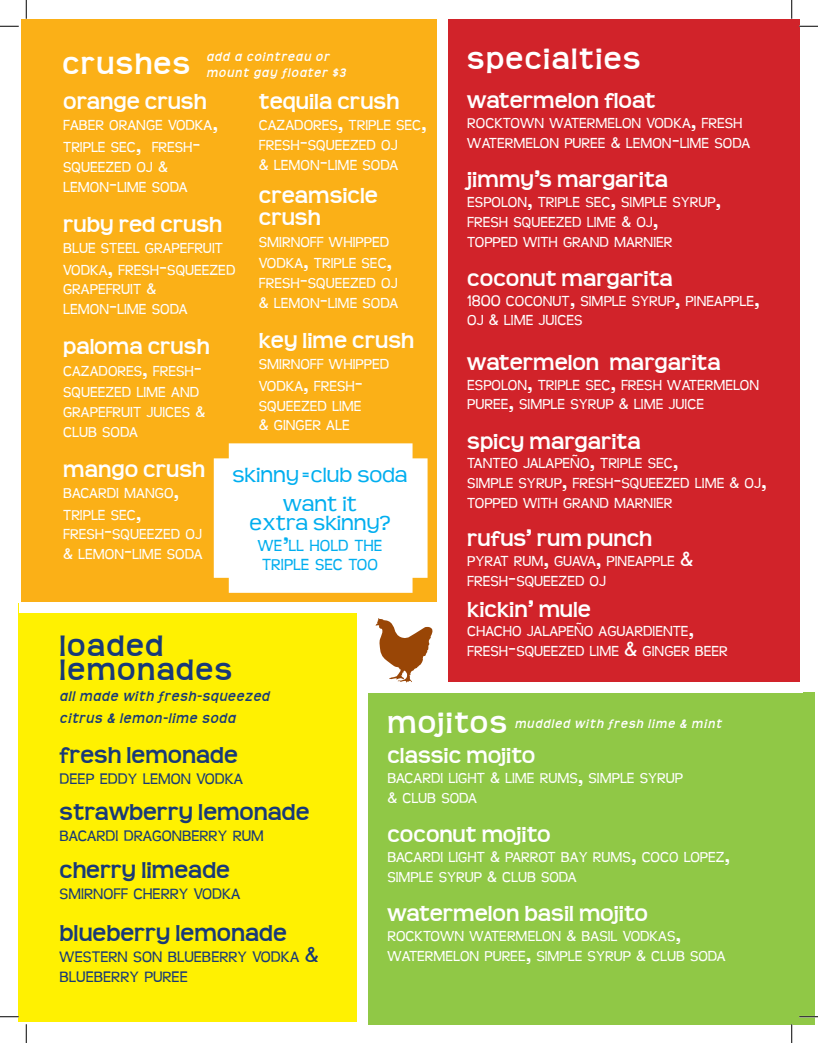
<style>
.page{position:relative;width:818px;height:1043px;background:#fff}
.page>*{position:absolute;margin:0;border:0;box-sizing:border-box;transform-origin:0 0}
.t1{font:700 29.12px "Teen";letter-spacing:.05em;color:#fff}
.t2{font:700 29.12px/24.1px "Teen";letter-spacing:.05em;color:#183978}
.t3{font:700 22.5px "Teen";color:#183978}
.t4{font:700 21.38px/22px "Teen";color:#fff}
.t5{font:21.25px/28.5px "Teen";color:#00aeef;text-align:center}
.t6{font:16.62px/18.4px "Teen";color:#00aeef}
.t7{font:15.75px/20.9px "Teen";color:#183978}
.t8{font:15px/19.8px "Teen";color:#fff}
.t9{font:italic 700 13.75px/21.2px "Teen";letter-spacing:.07em;color:#183978}
.t10{font:italic 700 12.25px/15.9px "Teen";letter-spacing:.1em;color:#fff}
.s1{font-size:21.38px}
.s2{font-size:16px}
.s3{font-size:23.75px}
.s4{font-size:22.5px}
</style>
<div class="page">
<div style="left:443px;top:19px;width:356px;height:673px;background:#d1232a"></div>
<div style="left:18px;top:603px;width:344px;height:419px;background:#fff101"></div>
<div style="left:21px;top:19px;width:417px;height:587px;background:#fbb017"></div>
<div style="left:362px;top:692px;width:452px;height:332px;background:#90c846"></div>
<div style="left:20px;top:602px;width:423px;height:11px;background:#fff"></div>
<div style="left:437px;top:19px;width:11px;height:673px;background:#fff"></div>
<div style="left:362px;top:682px;width:440px;height:10px;background:#fff"></div>
<div style="left:357px;top:613px;width:10px;height:426px;background:#fff"></div>
<div style="left:214px;top:443px;width:213px;height:150px;background:#fff"></div>
<svg style="left:375px;top:618px;width:57px;height:64px"></svg>
<svg style="left:0;top:25px;width:19px;height:2px"></svg>
<svg style="left:799px;top:25px;width:19px;height:2px"></svg>
<svg style="left:0;top:1016px;width:19px;height:1px"></svg>
<svg style="left:799px;top:1015px;width:19px;height:2px"></svg>
<svg style="left:25px;top:0;width:2px;height:19px"></svg>
<svg style="left:25px;top:1024px;width:2px;height:18px"></svg>
<svg style="left:791px;top:0;width:1px;height:19px"></svg>
<svg style="left:790px;top:1024px;width:2px;height:18px"></svg>
<h1 class="t1" style="left:467px;top:42px;width:175px">specialties</h1>
<h3 class="t4" style="left:467px;top:90px;width:190px">watermelon float</h3>
<p class="t8" style="left:467px;top:113px;width:284px">ROCKTOWN WATERMELON VODKA<span class="s1">,</span> FRESH<br>WATERMELON PUREE <span class="s2">&amp;</span> LEMON<span class="s1">-</span>LIME SODA</p>
<h3 class="t4" style="left:467px;top:169px;width:202px">jimmy’s margarita</h3>
<p class="t8" style="left:467px;top:192px;width:255px">ESPOLON<span class="s1">,</span> TRIPLE SEC<span class="s1">,</span> SIMPLE SYRUP<span class="s1">,<br></span>FRESH SQUEEZED LIME <span class="s2">&amp;</span> OJ<span class="s1">,<br></span>TOPPED WITH GRAND MARNIER</p>
<h3 class="t4" style="left:467px;top:268px;width:207px">coconut margarita</h3>
<p class="t8" style="left:467px;top:291px;width:294px"><span class="s2">1800</span> COCONUT<span class="s1">,</span> SIMPLE SYRUP<span class="s1">,</span> PINEAPPLE<span class="s1">,<br></span>OJ <span class="s2">&amp;</span> LIME JUICES</p>
<h3 class="t4" style="left:467px;top:352px;width:255px">watermelon margarita</h3>
<p class="t8" style="left:467px;top:375px;width:293px">ESPOLON<span class="s1">,</span> TRIPLE SEC<span class="s1">,</span> FRESH WATERMELON<br>PUREE<span class="s1">,</span> SIMPLE SYRUP <span class="s2">&amp;</span> LIME JUICE</p>
<h3 class="t4" style="left:467px;top:430px;width:175px">spicy margarita</h3>
<p class="t8" style="left:467px;top:453px;width:301px">TANTEO JALAPEÑO<span class="s1">,</span> TRIPLE SEC<span class="s1">,<br></span>SIMPLE SYRUP<span class="s1">,</span> FRESH<span class="s1">-</span>SQUEEZED LIME <span class="s2">&amp;</span> OJ<span class="s1">,<br></span>TOPPED WITH GRAND MARNIER</p>
<h3 class="t4" style="left:467px;top:528px;width:186px">rufus’ rum punch</h3>
<p class="t8" style="left:467px;top:551px;width:227px">PYRAT RUM<span class="s1">,</span> GUAVA<span class="s1">,</span> PINEAPPLE <span class="s1">&amp;<br></span>FRESH<span class="s1">-</span>SQUEEZED OJ</p>
<h3 class="t4" style="left:467px;top:598px;width:125px">kickin’ mule</h3>
<p class="t8" style="left:467px;top:621px;width:262px">CHACHO JALAPEÑO AGUARDIENTE<span class="s1">,<br></span>FRESH<span class="s1">-</span>SQUEEZED LIME <span class="s1">&amp;</span> GINGER BEER</p>
<p class="t10" style="left:206px;top:49px;width:140px">add a cointreau or mount gay floater $3</p>
<h1 class="t1" style="left:62px;top:48px;width:129px">crushes</h1>
<h3 class="t4" style="left:259px;top:91px;width:142px">tequila crush</h3>
<p class="t8" style="left:259px;top:116px;width:169px">CAZADORES<span class="s1">,</span> TRIPLE SEC<span class="s1">,<br></span>FRESH<span class="s1">-</span>SQUEEZED OJ<br><span class="s2">&amp;</span> LEMON<span class="s1">-</span>LIME SODA</p>
<h3 class="t4" style="left:259px;top:185px;width:121px">creamsicle crush</h3>
<p class="t8" style="left:259px;top:231px;width:135px;line-height:21.4px">SMIRNOFF WHIPPED<br>VODKA<span class="s1">,</span> TRIPLE SEC<span class="s1">,</span></p>
<p class="t8" style="left:259px;top:273px;width:141px">FRESH<span class="s1">-</span>SQUEEZED OJ <span class="s2">&amp;</span> LEMON<span class="s1">-</span>LIME SODA</p>
<h3 class="t4" style="left:259px;top:330px;width:157px">key lime crush</h3>
<p class="t8" style="left:259px;top:354px;width:132px;line-height:21.4px">SMIRNOFF WHIPPED<br>VODKA<span class="s1">,</span> FRESH<span class="s1">-</span></p>
<p class="t8" style="left:259px;top:396px;width:104px">SQUEEZED LIME <span class="s2">&amp;</span> GINGER ALE</p>
<h3 class="t4" style="left:63px;top:91px;width:145px">orange crush</h3>
<p class="t8" style="left:63px;top:115px;width:156px;line-height:21.4px">FABER ORANGE VODKA<span class="s1">,<br></span>TRIPLE SEC<span class="s1">,</span> FRESH<span class="s1">-</span></p>
<p class="t8" style="left:63px;top:157px;width:126px;line-height:20.1px">SQUEEZED OJ <span class="s2">&amp;<br></span>LEMON<span class="s1">-</span>LIME SODA</p>
<h3 class="t4" style="left:63px;top:214px;width:160px">ruby red crush</h3>
<p class="t8" style="left:63px;top:237px;width:174px;line-height:21.4px">BLUE STEEL GRAPEFRUIT<br>VODKA<span class="s1">,</span> FRESH<span class="s1">-</span>SQUEEZED</p>
<p class="t8" style="left:63px;top:280px;width:126px">GRAPEFRUIT <span class="s2">&amp;<br></span>LEMON<span class="s1">-</span>LIME SODA</p>
<h3 class="t4" style="left:63px;top:336px;width:148px">paloma crush</h3>
<p class="t8" style="left:63px;top:360px;width:140px;line-height:21.4px">CAZADORES<span class="s1">,</span> FRESH<span class="s1">-<br></span>SQUEEZED LIME AND</p>
<p class="t8" style="left:63px;top:402px;width:144px">GRAPEFRUIT JUICES <span class="s2">&amp;<br></span>CLUB SODA</p>
<h3 class="t4" style="left:63px;top:459px;width:143px">mango crush</h3>
<p class="t8" style="left:63px;top:482px;width:117px;line-height:21.4px">BACARDI MANGO<span class="s1">,<br></span>TRIPLE SEC<span class="s1">,</span></p>
<p class="t8" style="left:63px;top:524px;width:141px">FRESH<span class="s1">-</span>SQUEEZED OJ <span class="s2">&amp;</span> LEMON<span class="s1">-</span>LIME SODA</p>
<h3 class="t5" style="left:232px;top:461px;width:177px">skinny = club soda want it</h3>
<h3 class="t5" style="left:249px;top:509px;width:142px">extra skinny?</h3>
<p class="t6" style="left:258px;top:536px;width:126px">WE<span class="s3">’</span>LL HOLD THE<br>TRIPLE SEC TOO</p>
<h1 class="t2" style="left:60px;top:634px;width:174px">loaded lemonades</h1>
<p class="t9" style="left:60px;top:686px;width:211px">all made with fresh-squeezed citrus &amp; lemon-lime soda</p>
<h2 class="t3" style="left:60px;top:742px;width:180px">fresh lemonade</h2>
<p class="t7" style="left:60px;top:768px;width:185px">DEEP EDDY LEMON VODKA</p>
<h2 class="t3" style="left:60px;top:799px;width:251px">strawberry lemonade</h2>
<p class="t7" style="left:60px;top:825px;width:206px">BACARDI DRAGONBERRY RUM</p>
<h2 class="t3" style="left:60px;top:857px;width:172px">cherry limeade</h2>
<p class="t7" style="left:60px;top:883px;width:182px">SMIRNOFF CHERRY VODKA</p>
<h2 class="t3" style="left:60px;top:919px;width:229px">blueberry lemonade</h2>
<p class="t7" style="left:60px;top:946px;width:260px">WESTERN SON BLUEBERRY VODKA <span class="s4">&amp;<br></span>BLUEBERRY PUREE</p>
<h1 class="t1" style="left:387px;top:706px;width:121px">mojitos</h1>
<h3 class="t4" style="left:387px;top:745px;width:149px">classic mojito</h3>
<p class="t8" style="left:387px;top:768px;width:297px">BACARDI LIGHT <span class="s2">&amp;</span> LIME RUMS<span class="s1">,</span> SIMPLE SYRUP <span class="s2">&amp;</span> CLUB SODA</p>
<h3 class="t4" style="left:387px;top:824px;width:165px">coconut mojito</h3>
<p class="t8" style="left:387px;top:847px;width:344px">BACARDI LIGHT <span class="s2">&amp;</span> PARROT BAY RUMS<span class="s1">,</span> COCO LOPEZ<span class="s1">,<br></span>SIMPLE SYRUP <span class="s2">&amp;</span> CLUB SODA</p>
<h3 class="t4" style="left:387px;top:903px;width:262px">watermelon basil mojito</h3>
<p class="t8" style="left:387px;top:926px;width:340px">ROCKTOWN WATERMELON <span class="s2">&amp;</span> BASIL VODKAS<span class="s1">,<br></span>WATERMELON PUREE<span class="s1">,</span> SIMPLE SYRUP <span class="s2">&amp;</span> CLUB SODA</p>
<p class="t10" style="left:515px;top:716px;width:208px">muddled with fresh lime &amp; mint</p>
</div>
